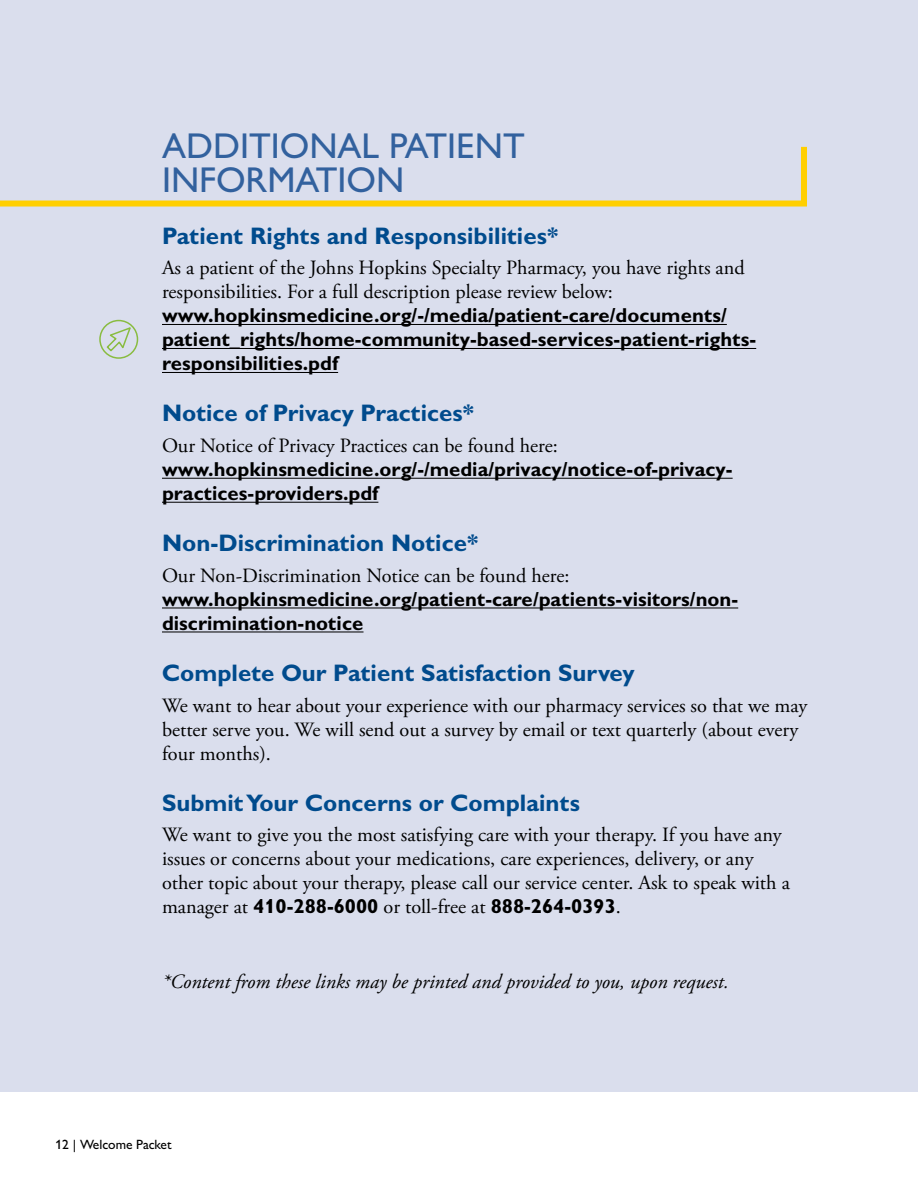
<style>
.page{position:relative;width:918px;height:1188px;background:#fff}
.page>*{position:absolute;margin:0;border:0;box-sizing:border-box;transform-origin:0 0}
.t1{font:500 36px/34.5px "Gill Sans MT Std";color:#32619e}
.t2{font:700 24px "Gill Sans MT Std";color:#004b8d}
.t3{font:20.25px/24px "Adobe Garamond Pro";color:#000}
.t4{font:700 20.25px/24px "Gill Sans MT Std";color:#000}
.t5{font:italic 20.25px "Adobe Garamond Pro";color:#000}
.t6{font:500 13.5px "Gill Sans MT Std";color:#000}
.s1{font-family:"Adobe Garamond Pro";font-weight:400}
</style>
<div class="page">
<div style="left:0;top:0;width:918px;height:1091px;background:#dadeed"></div>
<hr style="left:162px;top:324px;width:565px;height:1px;background:#000">
<hr style="left:162px;top:348px;width:594px;height:1px;background:#000">
<hr style="left:162px;top:372px;width:176px;height:1px;background:#000">
<hr style="left:162px;top:478px;width:571px;height:1px;background:#000">
<hr style="left:162px;top:502px;width:216px;height:1px;background:#000">
<hr style="left:162px;top:607px;width:576px;height:1px;background:#000">
<hr style="left:162px;top:631px;width:202px;height:1px;background:#000">
<div style="left:99px;top:320px;width:39px;height:39px;border:2px solid #89bc40;border-radius:50%"></div>
<svg style="left:105px;top:325px;width:28px;height:28px"></svg>
<svg style="left:0;top:146px;width:807px;height:61px"></svg>
<h1 class="t1" style="left:162px;top:128px;width:364px">ADDITIONAL PATIENT<br>INFORMATION</h1>
<p class="t2" style="left:162px;top:221px;width:398px">Patient Rights and Responsibilities*</p>
<p class="t3" style="left:162px;top:257px;width:584px">As a patient of the Johns Hopkins Specialty Pharmacy, you have rights and responsibilities. For a full description please review below:</p>
<p class="t4" style="left:162px;top:303px;width:596px">www.hopkinsmedicine.org/-/media/patient-care/documents/ patient_rights/home-community-based-services-patient-rights&shy;responsibilities.pdf</p>
<p class="t2" style="left:162px;top:398px;width:314px">Notice of Privacy Practices*</p>
<p class="t3" style="left:162px;top:435px;width:397px">Our Notice of Privacy Practices can be found here:</p>
<p class="t4" style="left:162px;top:457px;width:572px">www.hopkinsmedicine.org/-/media/privacy/notice-of-privacy&shy;practices-providers.pdf</p>
<p class="t2" style="left:162px;top:528px;width:318px">Non-Discrimination Notice*</p>
<p class="t3" style="left:162px;top:564px;width:409px">Our Non-Discrimination Notice can be found here:</p>
<p class="t4" style="left:162px;top:587px;width:578px">www.hopkinsmedicine.org/patient-care/patients-visitors/non&shy;discrimination-notice</p>
<p class="t2" style="left:162px;top:658px;width:474px">Complete Our Patient Satisfaction Survey</p>
<p class="t3" style="left:162px;top:694px;width:647px">We want to hear about your experience with our pharmacy services so that we may better serve you. We will send out a survey by email or text quarterly (about every four months).</p>
<p class="t2" style="left:162px;top:788px;width:420px">Submit Your Concerns or Complaints</p>
<p class="t3" style="left:162px;top:824px;width:629px">We want to give you the most satisfying care with your therapy. If you have any issues or concerns about your medications, care experiences, delivery, or any other topic about your therapy, please call our service center. Ask to speak with a</p>
<p class="t4" style="left:162px;top:894px;width:461px"><span class="s1">manager at</span> 410-288-6000 <span class="s1">or toll-free at</span> 888-264-0393<span class="s1">.</span></p>
<p class="t5" style="left:162px;top:970px;width:568px">*Content from these links may be printed and provided to you, upon request.</p>
<p class="t6" style="left:56px;top:1136px;width:118px">12 | Welcome Packet</p>
</div>
